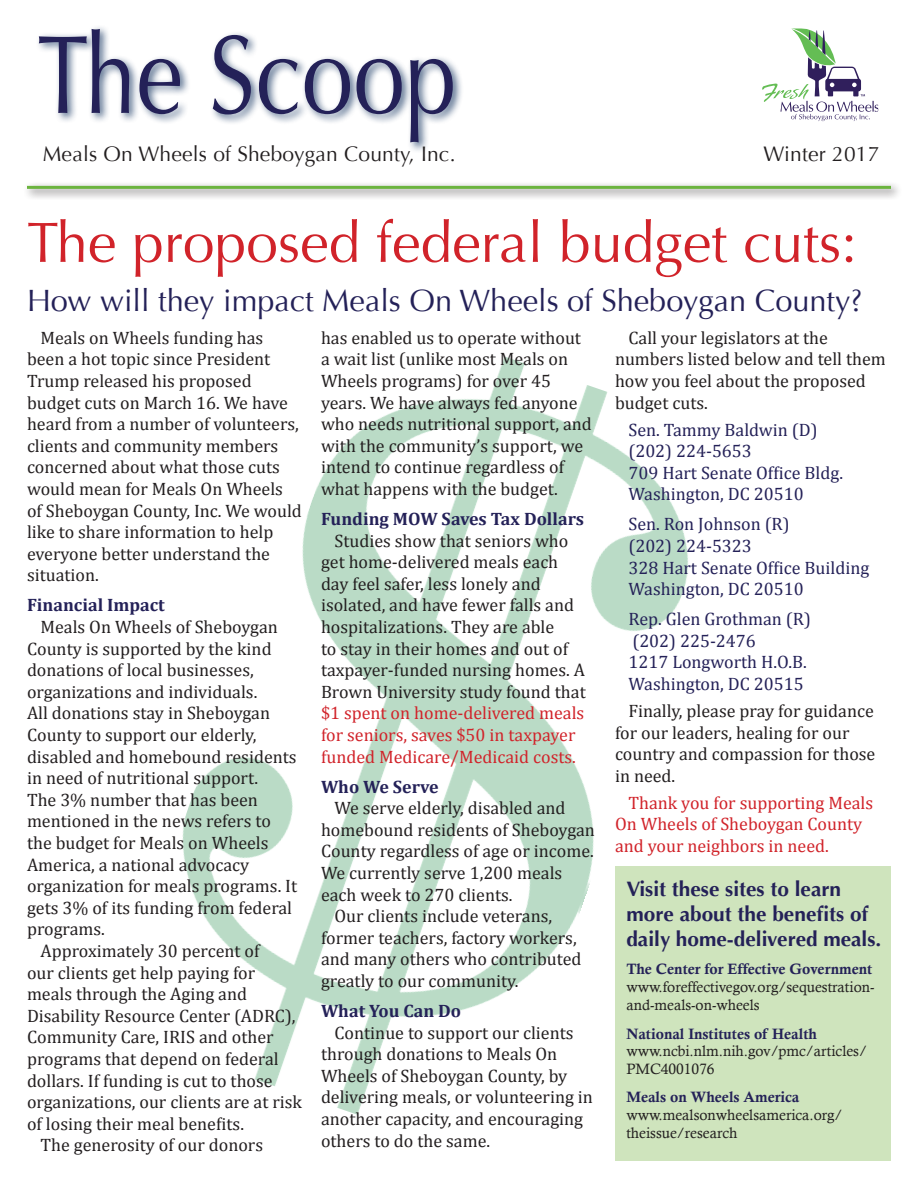
<style>
.page{position:relative;width:918px;height:1188px;background:#fff}
.page>*{position:absolute;margin:0;border:0;box-sizing:border-box;transform-origin:0 0}
.t1{font:111.6px "Optima";color:#242158;scale:.83 1}
.t2{font:57px "Optima";color:#d1232a}
.t3{font:30.75px "Optima";color:#242158}
.t4{font:21px "Optima";letter-spacing:.01em;color:#231f20}
.t5{font:700 20.85px/25px "Optima";color:#242158}
.t6{font:18px/21.6px "Cambria";color:#231f20}
.t7{font:18px/21.6px "Cambria";color:#242158}
.t8{font:18px/21.6px "Cambria";color:#d1232a}
.t9{font:700 18px "Cambria";color:#242158}
.t10{font:15px/18px "Calisto";color:#231f20}
.t11{font:15px "Calis MT Bol";color:#242158}
</style>
<div class="page">
<img style="left:182px;top:356px;width:506px;height:759px">
<div style="left:615px;top:866px;width:276px;height:295px;background:#cfe4bd"></div>
<div style="left:35px;top:25px;width:429px;height:128px;background:#0b2c5a;opacity:.68"></div>
<svg style="left:764px;top:30px;width:113px;height:91px"></svg>
<div style="left:23px;top:181px;width:880px;height:20px;background:#231f20;opacity:.75"></div>
<hr style="left:27px;top:186px;width:864px;height:3px;background:#6cb43f">
<h1 class="t1" style="left:37px;top:10px;width:507px">The Scoop</h1>
<p class="t4" style="left:43px;top:142px;width:414px">Meals On Wheels of Sheboygan County, Inc.</p>
<p class="t4" style="left:763px;top:142px;width:118px">Winter 2017</p>
<h2 class="t2" style="left:27px;top:209px;width:831px">The proposed federal budget cuts:</h2>
<h3 class="t3" style="left:27px;top:283px;width:837px">How will they impact Meals On Wheels of Sheboygan County?</h3>
<p class="t6" style="left:27px;top:327px;width:276px;text-indent:14px">Meals on Wheels funding has been a hot topic since President<br>Trump released his proposed budget cuts on March 16. We have heard from a number of volunteers, clients and community members concerned about what those cuts would mean for Meals On Wheels of Sheboygan County, Inc. We would like to share information to help everyone better understand the situation.</p>
<p class="t9" style="left:27px;top:593px;width:139px">Financial Impact</p>
<p class="t6" style="left:40px;top:616px;width:239px">Meals On Wheels of Sheboygan</p>
<p class="t6" style="left:27px;top:638px;width:246px">County is supported by the kind</p>
<p class="t6" style="left:27px;top:659px;width:228px">donations of local businesses,</p>
<p class="t6" style="left:27px;top:681px;width:232px">organizations and individuals.</p>
<p class="t6" style="left:27px;top:702px;width:245px">All donations stay in Sheboygan</p>
<p class="t6" style="left:27px;top:724px;width:231px">County to support our elderly,</p>
<p class="t6" style="left:27px;top:746px;width:271px">disabled and homebound residents</p>
<p class="t6" style="left:27px;top:767px;width:233px">in need of nutritional support.</p>
<p class="t6" style="left:27px;top:789px;width:233px">The 3% number that has been</p>
<p class="t6" style="left:27px;top:810px;width:245px">mentioned in the news refers to</p>
<p class="t6" style="left:27px;top:832px;width:243px">the budget for Meals on Wheels</p>
<p class="t6" style="left:27px;top:854px;width:224px">America, a national advocacy</p>
<p class="t6" style="left:27px;top:875px;width:272px">organization for meals programs. It</p>
<p class="t6" style="left:27px;top:897px;width:267px">gets 3% of its funding from federal</p>
<p class="t6" style="left:27px;top:918px;width:79px">programs.</p>
<p class="t6" style="left:40px;top:940px;width:221px">Approximately 30 percent of</p>
<p class="t6" style="left:27px;top:962px;width:230px">our clients get help paying for</p>
<p class="t6" style="left:27px;top:983px;width:222px">meals through the Aging and</p>
<p class="t6" style="left:27px;top:1005px;width:270px">Disability Resource Center (ADRC),</p>
<p class="t6" style="left:27px;top:1026px;width:248px">Community Care, IRIS and other</p>
<p class="t6" style="left:27px;top:1048px;width:253px">programs that depend on federal</p>
<p class="t6" style="left:27px;top:1070px;width:247px">dollars. If funding is cut to those</p>
<p class="t6" style="left:27px;top:1091px;width:277px">organizations, our clients are at risk</p>
<p class="t6" style="left:27px;top:1113px;width:219px">of losing their meal benefits.</p>
<p class="t6" style="left:40px;top:1134px;width:224px">The generosity of our donors</p>
<p class="t6" style="left:321px;top:327px;width:272px">has enabled us to operate without a wait list (unlike most Meals on<br>Wheels programs) for over 45 years. We have always fed anyone who needs nutritional support, and with the community’s support, we intend to continue regardless of what happens with the budget.</p>
<p class="t9" style="left:321px;top:506px;width:265px">Funding MOW Saves Tax Dollars</p>
<p class="t6" style="left:321px;top:530px;width:266px;text-indent:14px">Studies show that seniors who get home-delivered meals each day feel safer, less lonely and isolated, and have fewer falls and hospitalizations. They are able<br>to stay in their homes and out of taxpayer-funded nursing homes. A<br>Brown University study found that</p>
<p class="t8" style="left:321px;top:702px;width:265px">$1 spent on home-delivered meals for seniors, saves $50 in taxpayer funded Medicare/Medicaid costs.</p>
<p class="t9" style="left:321px;top:774px;width:119px">Who We Serve</p>
<p class="t6" style="left:334px;top:797px;width:233px">We serve elderly, disabled and</p>
<p class="t6" style="left:321px;top:819px;width:275px">homebound residents of Sheboygan</p>
<p class="t6" style="left:321px;top:840px;width:274px">County regardless of age or income.</p>
<p class="t6" style="left:321px;top:862px;width:243px">We currently serve 1,200 meals</p>
<p class="t6" style="left:321px;top:884px;width:193px">each week to 270 clients.</p>
<p class="t6" style="left:334px;top:905px;width:219px">Our clients include veterans,</p>
<p class="t6" style="left:321px;top:927px;width:257px">former teachers, factory workers,</p>
<p class="t6" style="left:321px;top:948px;width:262px">and many others who contributed</p>
<p class="t6" style="left:321px;top:970px;width:199px">greatly to our community.</p>
<p class="t9" style="left:321px;top:998px;width:142px">What You Can Do</p>
<p class="t6" style="left:321px;top:1022px;width:273px;text-indent:14px">Continue to support our clients through donations to Meals On<br>Wheels of Sheboygan County, by delivering meals, or volunteering in another capacity, and encouraging others to do the same.</p>
<p class="t6" style="left:615px;top:327px;width:272px;text-indent:14px">Call your legislators at the numbers listed below and tell them how you feel about the proposed budget cuts.</p>
<p class="t7" style="left:628px;top:419px;width:216px">Sen. Tammy Baldwin (D) (202) 224-5653<br>709 Hart Senate Office Bldg.<br>Washington, DC 20510</p>
<p class="t7" style="left:628px;top:513px;width:242px">Sen. Ron Johnson (R)<br>(202) 224-5323<br>328 Hart Senate Office Building<br>Washington, DC 20510</p>
<p class="t7" style="left:628px;top:608px;width:184px">Rep. Glen Grothman (R) (202) 225-2476<br>1217 Longworth H.O.B.<br>Washington, DC 20515</p>
<p class="t6" style="left:615px;top:700px;width:262px;text-indent:14px">Finally, please pray for guidance for our leaders, healing for our country and compassion for those in need.</p>
<p class="t8" style="left:615px;top:792px;width:260px;text-indent:14px">Thank you for supporting Meals<br>On Wheels of Sheboygan County and your neighbors in need.</p>
<p class="t5" style="left:626px;top:876px;width:256px">Visit these sites to learn more about the benefits of daily home-delivered meals.</p>
<p class="t11" style="left:626px;top:961px;width:247px">The Center for Effective Government</p>
<p class="t10" style="left:626px;top:978px;width:250px">www.foreffectivegov.org/sequestration&shy;and-meals-on-wheels</p>
<p class="t11" style="left:626px;top:1025px;width:192px">National Institutes of Health</p>
<p class="t10" style="left:626px;top:1041px;width:242px">www.ncbi.nlm.nih.gov/pmc/articles/<br>PMC4001076</p>
<p class="t11" style="left:626px;top:1089px;width:175px">Meals on Wheels America</p>
<p class="t10" style="left:626px;top:1106px;width:218px">www.mealsonwheelsamerica.org/ theissue/research</p>
</div>
